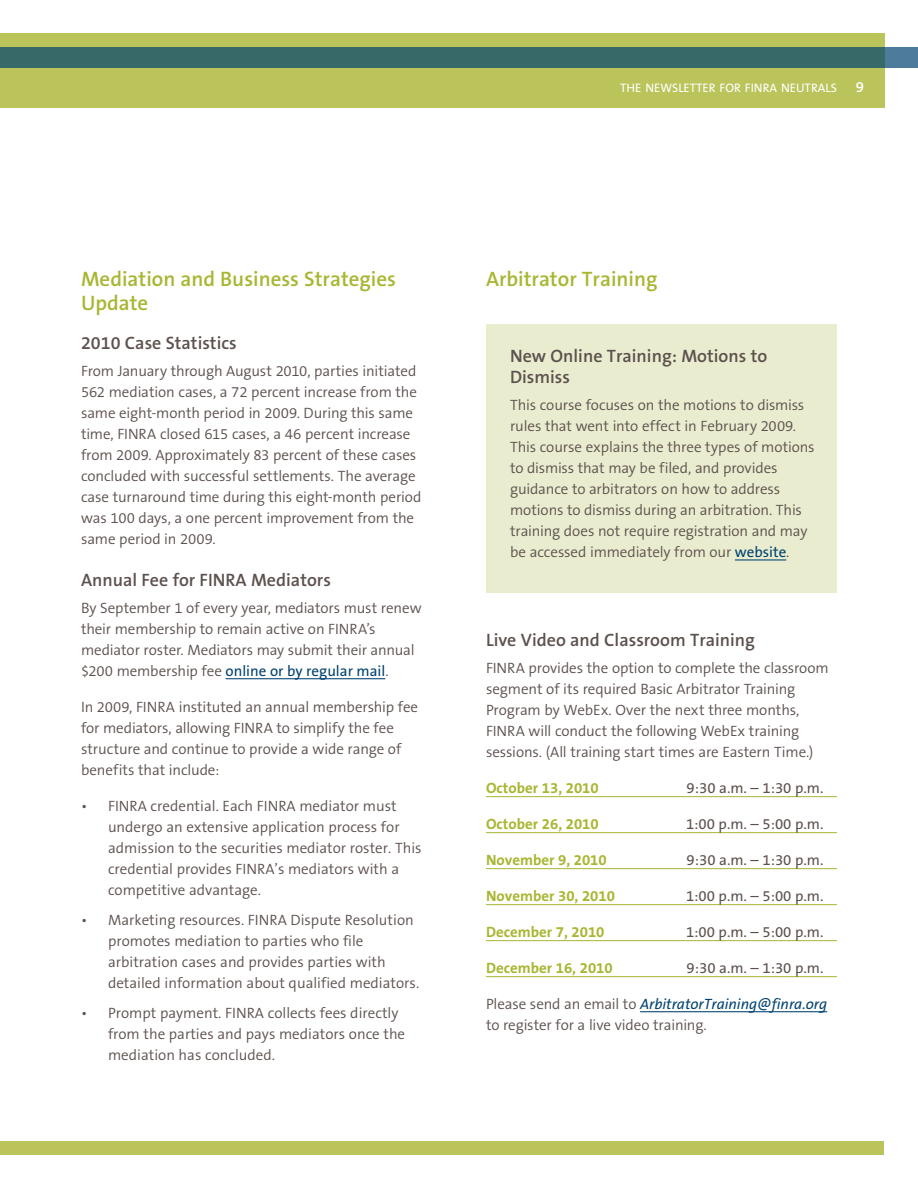
<style>
.page{position:relative;width:918px;height:1188px;background:#fff}
.page>*{position:absolute;margin:0;border:0;box-sizing:border-box;transform-origin:0 0}
.text_head{font:600 21px/24px "The Sans B6";color:#a9b632}
.text_head_sub{font:600 18px/21px "The Sans B6";color:#5d514e}
.text{font:300 15px/21px "The Sans B4";letter-spacing:-.005em;color:#5d514e}
.text_bullet{font:300 15px/21px "The Sans B4";color:#5d514e}
.text_region{font:15px "The Sans B5 Plain";color:#5d514e}
.text_region-2{font:700 15px "The Sans B7";color:#a9b632}
.t1{font:600 15px "The Sans B6";color:#fff}
.t2{font:12.3px "The Sans B5 Plain";color:#fff}
.s1{font-family:"The Sans B5 Plain";font-weight:400;color:#004270}
.s2{font-family:"The Sans B5 Plain";font-weight:400;font-style:italic;color:#004270}
</style>
<div class="page">
<div style="left:486px;top:324px;width:351px;height:268px;background:#e9eccf"></div>
<div style="left:0;top:34px;width:884px;height:74px;background:#bac45b"></div>
<hr style="left:226px;top:678px;width:159px;height:1px;background:#004270">
<hr style="left:486px;top:796px;width:351px;height:1px;background:#a9b632">
<hr style="left:486px;top:832px;width:351px;height:1px;background:#a9b632">
<hr style="left:486px;top:868px;width:351px;height:1px;background:#a9b632">
<hr style="left:486px;top:904px;width:351px;height:1px;background:#a9b632">
<hr style="left:486px;top:940px;width:351px;height:1px;background:#a9b632">
<hr style="left:486px;top:976px;width:351px;height:1px;background:#a9b632">
<hr style="left:640px;top:1011px;width:187px;height:1px;background:#004270">
<div style="left:0;top:47px;width:918px;height:21px;background:#386969"></div>
<div style="left:0;top:1141px;width:884px;height:13px;background:#bac45b"></div>
<hr style="left:735px;top:559px;width:51px;height:1px;background:#004270">
<p class="t2" style="left:620px;top:81px;width:218px">THE NEWSLETTER FOR FINRA NEUTRALS</p>
<p class="t1" style="left:856px;top:79px;width:10px">9</p>
<p class="text_head" style="left:81px;top:267px;width:317px">Mediation and Business Strategies<br>Update</p>
<p class="text_head_sub" style="left:81px;top:332px;width:157px">2010 Case Statistics</p>
<p class="text" style="left:81px;top:360px;width:342px">From January through August 2010, parties initiated 562 mediation cases, a 72 percent increase from the same eight-month period in 2009. During this same time, FINRA closed 615 cases, a 46 percent increase from 2009. Approximately 83 percent of these cases concluded with successful settlements. The average case turnaround time during this eight-month period was 100 days, a one percent improvement from the same period in 2009.</p>
<p class="text_head_sub" style="left:81px;top:569px;width:251px">Annual Fee for FINRA Mediators</p>
<p class="text" style="left:81px;top:597px;width:342px">By September 1 of every year, mediators must renew their membership to remain active on FINRA’s mediator roster. Mediators may submit their annual $200 membership fee <span class="s1">online or by regular mail</span>.</p>
<p class="text" style="left:81px;top:696px;width:339px">In 2009, FINRA instituted an annual membership fee for mediators, allowing FINRA to simplify the fee structure and continue to provide a wide range of benefits that include:</p>
<p class="text_bullet" style="left:108px;top:795px;width:315px;text-indent:-27px">• FINRA credential. Each FINRA mediator must undergo an extensive application process for admission to the securities mediator roster. This credential provides FINRA’s mediators with a competitive advantage.</p>
<p class="text_bullet" style="left:108px;top:909px;width:313px;text-indent:-27px">• Marketing resources. FINRA Dispute Resolution promotes mediation to parties who file arbitration cases and provides parties with detailed information about qualified mediators.</p>
<p class="text_bullet" style="left:108px;top:1002px;width:299px;text-indent:-27px">• Prompt payment. FINRA collects fees directly from the parties and pays mediators once the mediation has concluded.</p>
<p class="text_head" style="left:486px;top:267px;width:173px">Arbitrator Training</p>
<p class="text_head_sub" style="left:510px;top:346px;width:259px">New Online Training: Motions to<br>Dismiss</p>
<p class="text" style="left:510px;top:395px;width:306px">This course focuses on the motions to dismiss rules that went into effect in February 2009.<br>This course explains the three types of motions to dismiss that may be filed, and provides guidance to arbitrators on how to address motions to dismiss during an arbitration. This training does not require registration and may be accessed immediately from our <span class="s1">website</span>.</p>
<p class="text_head_sub" style="left:486px;top:629px;width:271px">Live Video and Classroom Training</p>
<p class="text" style="left:486px;top:657px;width:344px">FINRA provides the option to complete the classroom segment of its required Basic Arbitrator Training Program by WebEx. Over the next three months, FINRA will conduct the following WebEx training sessions. (All training start times are Eastern Time.)</p>
<p class="text_region-2" style="left:486px;top:779px;width:114px">October 13, 2010</p>
<p class="text_region" style="left:687px;top:779px;width:138px">9:30 a.m. – 1:30 p.m.</p>
<p class="text_region-2" style="left:486px;top:815px;width:114px">October 26, 2010</p>
<p class="text_region" style="left:686px;top:815px;width:139px">1:00 p.m. – 5:00 p.m.</p>
<p class="text_region-2" style="left:486px;top:851px;width:122px">November 9, 2010</p>
<p class="text_region" style="left:687px;top:851px;width:138px">9:30 a.m. – 1:30 p.m.</p>
<p class="text_region-2" style="left:486px;top:887px;width:131px">November 30, 2010</p>
<p class="text_region" style="left:686px;top:887px;width:139px">1:00 p.m. – 5:00 p.m.</p>
<p class="text_region-2" style="left:486px;top:923px;width:120px">December 7, 2010</p>
<p class="text_region" style="left:686px;top:923px;width:139px">1:00 p.m. – 5:00 p.m.</p>
<p class="text_region-2" style="left:486px;top:959px;width:128px">December 16, 2010</p>
<p class="text_region" style="left:687px;top:959px;width:138px">9:30 a.m. – 1:30 p.m.</p>
<p class="text" style="left:486px;top:993px;width:343px">Please send an email to <span class="s2">ArbitratorTraining@finra.org </span>to register for a live video training.</p>
</div>
